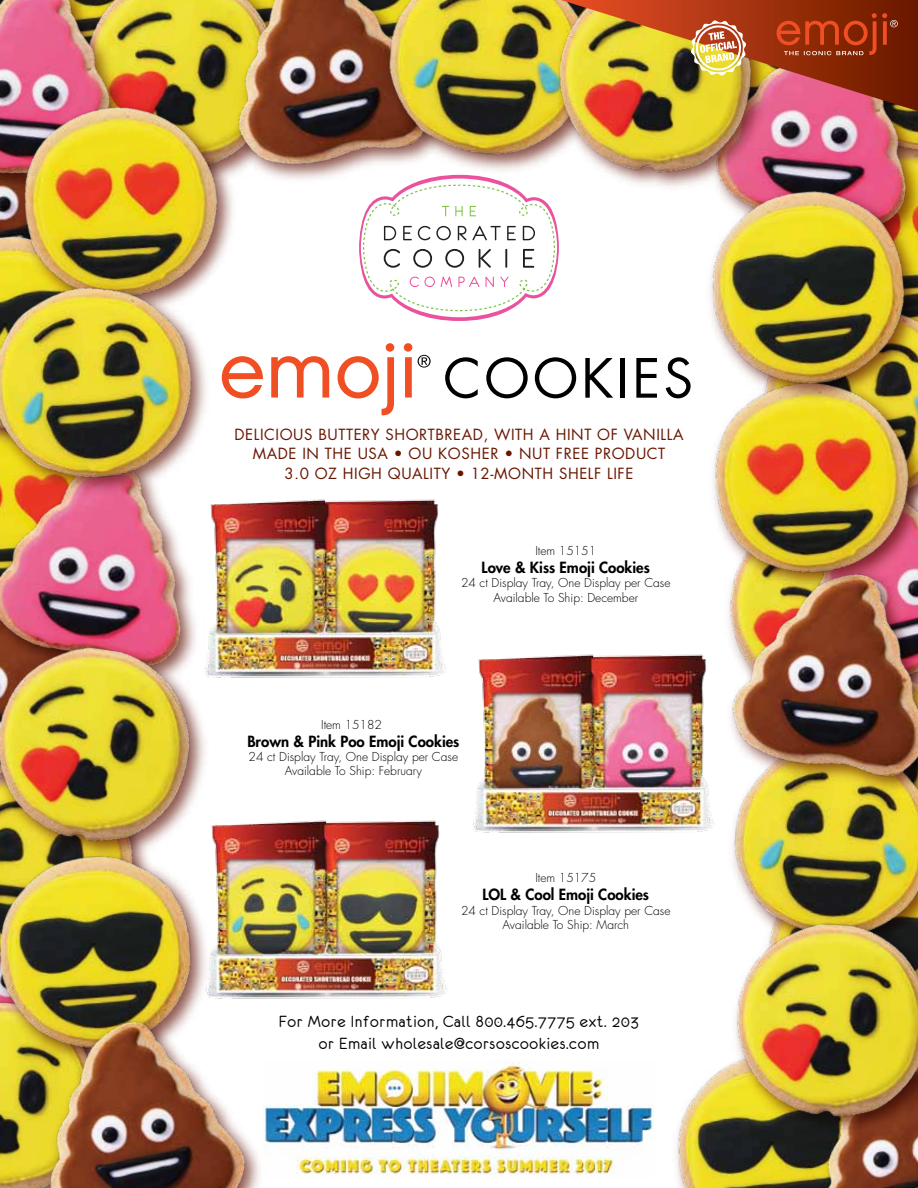
<style>
.page{position:relative;width:918px;height:1188px;background:#fff}
.page>*{position:absolute;margin:0;border:0;box-sizing:border-box;transform-origin:0 0}
.t1{font:52.65px "Futura";letter-spacing:.06em;color:#000}
.t2{font:18px/21.6px "Eurofurenceregular";letter-spacing:.04em;color:#000;text-align:center}
.t3{font:15px/19.5px "Futura";letter-spacing:.04em;color:#681600;text-align:center}
.t4{font:800 15px "Futura";color:#000}
.t5{font:300 12px/14.4px "Futura";color:#000;text-align:center}
</style>
<div class="page">
<img style="left:654px;top:1078px;width:117px;height:110px">
<img style="left:168px;top:0;width:27px;height:73px">
<img style="left:771px;top:1142px;width:147px;height:46px">
<img style="left:0;top:0;width:168px;height:73px">
<img style="left:273px;top:1062px;width:381px;height:113px">
<svg style="left:359px;top:185px;width:200px;height:136px"></svg>
<img style="left:0;top:876px;width:196px;height:105px">
<img style="left:732px;top:805px;width:186px;height:92px">
<img style="left:711px;top:897px;width:207px;height:245px">
<img style="left:0;top:510px;width:192px;height:104px">
<img style="left:195px;top:0;width:272px;height:201px">
<img style="left:777px;top:111px;width:141px;height:49px">
<img style="left:728px;top:605px;width:190px;height:200px">
<img style="left:713px;top:415px;width:205px;height:190px">
<img style="left:710px;top:160px;width:208px;height:255px">
<img style="left:0;top:614px;width:205px;height:262px">
<img style="left:0;top:73px;width:249px;height:186px">
<img style="left:0;top:254px;width:221px;height:256px">
<img style="left:363px;top:0;width:170px;height:185px">
<img style="left:533px;top:0;width:244px;height:199px">
<img style="left:561px;top:0;width:357px;height:111px">
<img style="left:196px;top:812px;width:251px;height:187px">
<img style="left:472px;top:654px;width:242px;height:179px">
<img style="left:194px;top:490px;width:252px;height:195px">
<img style="left:0;top:981px;width:273px;height:207px">
<svg style="left:222px;top:343px;width:190px;height:73px"></svg>
<svg style="left:418px;top:355px;width:13px;height:13px"></svg>
<h1 class="t1" style="left:443px;top:342px;width:251px">COOKIES</h1>
<p class="t3" style="left:234px;top:424px;width:451px">DELICIOUS BUTTERY SHORTBREAD, WITH A HINT OF VANILLA<br>MADE IN THE USA • OU KOSHER • NUT FREE PRODUCT<br>3.0 OZ HIGH QUALITY • 12-MONTH SHELF LIFE</p>
<p class="t5" style="left:535px;top:543px;width:62px">Item 15151</p>
<p class="t4" style="left:482px;top:557px;width:170px">Love &amp; Kiss Emoji Cookies</p>
<p class="t5" style="left:461px;top:576px;width:211px">24 ct Display Tray, One Display per Case<br>Available To Ship: December</p>
<p class="t5" style="left:321px;top:717px;width:62px">Item 15182</p>
<p class="t4" style="left:247px;top:731px;width:214px">Brown &amp; Pink Poo Emoji Cookies</p>
<p class="t5" style="left:249px;top:750px;width:211px">24 ct Display Tray, One Display per Case<br>Available To Ship: February</p>
<p class="t5" style="left:535px;top:871px;width:62px">Item 15175</p>
<p class="t4" style="left:482px;top:885px;width:168px">LOL &amp; Cool Emoji Cookies</p>
<p class="t5" style="left:461px;top:903px;width:211px">24 ct Display Tray, One Display per Case<br>Available To Ship: March</p>
<h2 class="t2" style="left:279px;top:1011px;width:362px">For More Information, Call 800.465.7775 ext. 203 or Email wholesale@corsoscookies.com</h2>
</div>
